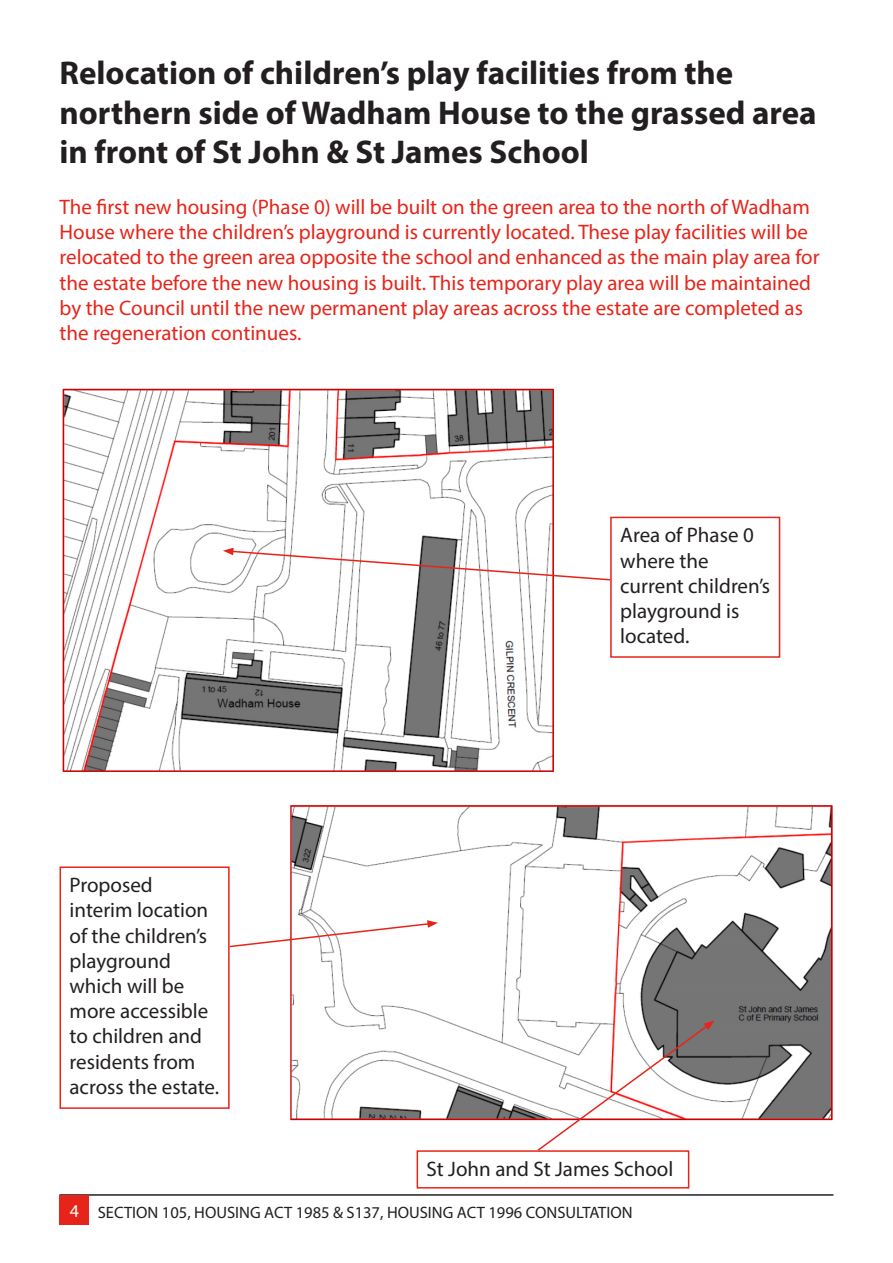
<style>
.page{position:relative;width:893px;height:1263px;background:#fff}
.page>*{position:absolute;margin:0;border:0;box-sizing:border-box;transform-origin:0 0}
.Chap_heads{font:700 33px/39.6px "Myriad Pro";color:#231f20}
.body_copy{font:21px/25.2px "Myriad Pro";color:#e72419}
.body_copy-2{font:21px/25.2px "Myriad Pro";color:#231f20}
.t1{font:16.5px "Myriad Pro";color:#231f20}
.s1{font-size:18px;color:#fff}
</style>
<div class="page">
<hr style="left:60px;top:1194px;width:773px;height:2px;background:#231f20">
<div style="left:60px;top:1195px;width:29px;height:30px;background:#e72419"></div>
<img style="left:62px;top:388px;width:492px;height:384px">
<div style="left:610px;top:517px;width:170px;height:141px;border:2px solid #e72419"></div>
<svg style="left:223px;top:548px;width:389px;height:33px"></svg>
<img style="left:290px;top:805px;width:543px;height:316px">
<div style="left:60px;top:866px;width:170px;height:243px;border:2px solid #e72419"></div>
<svg style="left:228px;top:920px;width:210px;height:28px"></svg>
<svg style="left:536px;top:1020px;width:178px;height:132px"></svg>
<div style="left:417px;top:1150px;width:272px;height:38px;border:2px solid #e72419"></div>
<p class="Chap_heads" style="left:60px;top:52px;width:759px">Relocation of children’s play facilities from the northern side of Wadham House to the grassed area in front of St John &amp; St James School</p>
<p class="body_copy" style="left:60px;top:194px;width:762px">The first new housing (Phase 0) will be built on the green area to the north of Wadham House where the children’s playground is currently located. These play facilities will be relocated to the green area opposite the school and enhanced as the main play area for the estate before the new housing is built. This temporary play area will be maintained by the Council until the new permanent play areas across the estate are completed as the regeneration continues.</p>
<p class="body_copy-2" style="left:70px;top:872px;width:151px">Proposed interim location of the children’s playground which will be more accessible to children and residents from across the estate.</p>
<p class="body_copy-2" style="left:620px;top:522px;width:135px">Area of Phase 0</p>
<p class="body_copy-2" style="left:620px;top:548px;width:152px">where the current children’s playground is located.</p>
<p class="body_copy-2" style="left:427px;top:1156px;width:248px">St John and St James School</p>
<p class="t1" style="left:70px;top:1202px;width:564px"><span class="s1">4</span> SECTION 105, HOUSING ACT 1985 &amp; S137, HOUSING ACT 1996 CONSULTATION</p>
</div>
